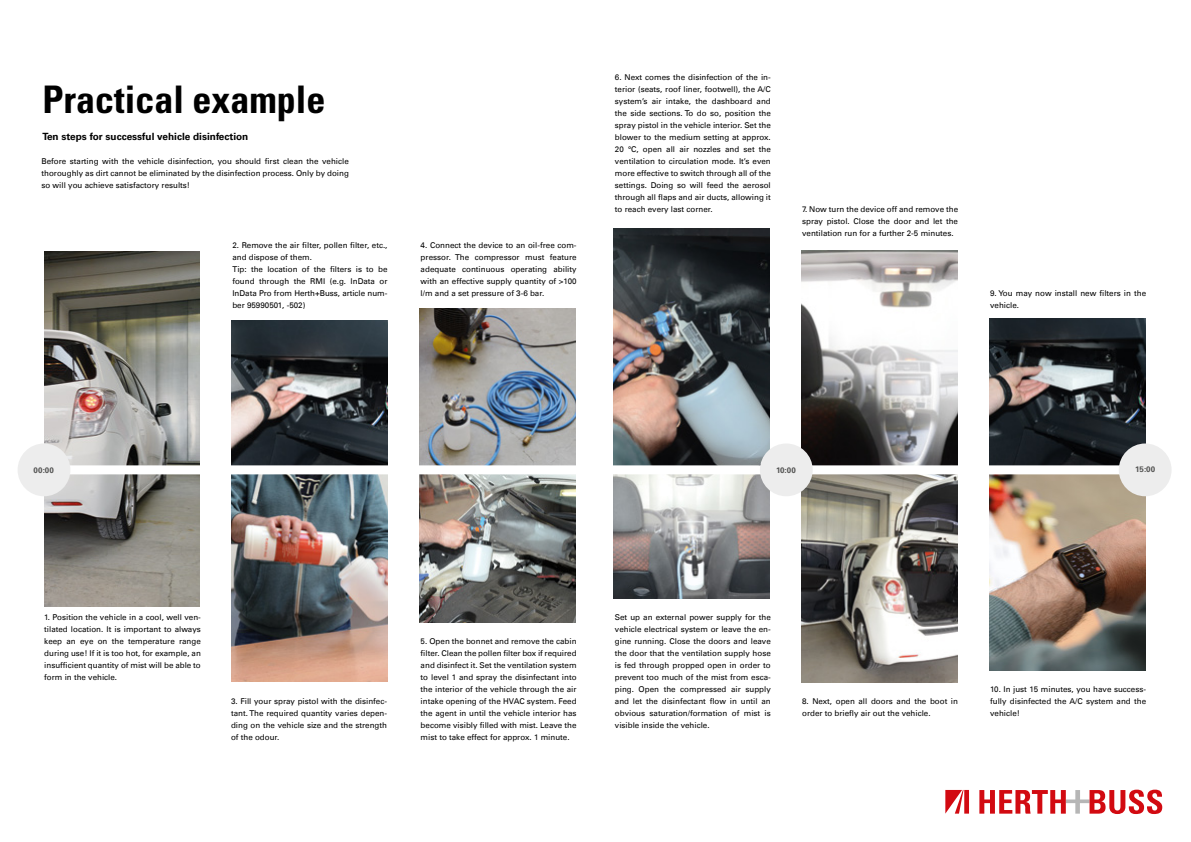
<style>
.page{position:relative;width:1191px;height:842px;background:#fff}
.page>*{position:absolute;margin:0;border:0;box-sizing:border-box;transform-origin:0 0}
.t1{font:700 condensed 38px "Univers";color:#000}
.t2{font:700 10px "Univers Com 65";color:#000}
.t3{font:8px/12px "Univers Com 55 Roman";color:#000;text-align:justify}
.t4{font:700 8px "Univers";letter-spacing:.02em;color:#525251}
</style>
<div class="page">
<svg style="left:979px;top:790px;width:183px;height:24px"></svg>
<svg style="left:945px;top:790px;width:24px;height:24px"></svg>
<img style="left:44px;top:251px;width:156px;height:355px">
<img style="left:232px;top:321px;width:156px;height:144px">
<img style="left:231px;top:474px;width:156px;height:207px">
<img style="left:419px;top:309px;width:156px;height:156px">
<img style="left:420px;top:474px;width:155px;height:148px">
<img style="left:614px;top:229px;width:156px;height:236px">
<img style="left:614px;top:474px;width:156px;height:125px">
<img style="left:801px;top:251px;width:156px;height:214px">
<img style="left:801px;top:474px;width:156px;height:209px">
<img style="left:989px;top:318px;width:156px;height:147px">
<img style="left:989px;top:474px;width:156px;height:197px">
<div style="left:39px;top:465px;width:1134px;height:9px;background:#fff"></div>
<div style="left:1118px;top:443px;width:53px;height:53px;background:#ededed;border-radius:50%"></div>
<div style="left:760px;top:443px;width:52px;height:53px;background:#ededed;border-radius:50%"></div>
<div style="left:18px;top:443px;width:52px;height:53px;background:#ededed;border-radius:50%"></div>
<h1 class="t1" style="left:42px;top:76px;width:284px">Practical example</h1>
<p class="t2" style="left:42px;top:131px;width:207px">Ten steps for successful vehicle disinfection</p>
<p class="t3" style="left:42px;top:155px;width:309px">Before starting with the vehicle disinfection, you should first clean the vehicle thoroughly as dirt cannot be eliminated by the disinfection process. Only by doing so will you achieve satisfactory results!</p>
<p class="t3" style="left:232px;top:239px;width:157px;text-align:left">2. Remove the air filter, pollen filter, etc., and dispose of them.<br>Tip: the location of the filters is to be found through the RMI (e.g. InData or InData Pro from Herth+Buss, article num&shy;ber 95990501, -502)</p>
<p class="t3" style="left:421px;top:239px;width:157px">4. Connect the device to an oil-free com&shy;pressor. The compressor must feature adequate continuous operating ability with an effective supply quantity of &gt;100 l/m and a set pressure of 3-6 bar.</p>
<p class="t3" style="left:615px;top:71px;width:157px">6. Next comes the disinfection of the in&shy;terior (seats, roof liner, footwell), the A/C system’s air intake, the dashboard and the side sections. To do so, position the spray pistol in the vehicle interior. Set the blower to the medium setting at approx.<br>20 °C, open all air nozzles and set the ventilation to circulation mode. It’s even more effective to switch through all of the settings. Doing so will feed the aerosol through all flaps and air ducts, allowing it to reach every last corner.</p>
<p class="t3" style="left:802px;top:203px;width:157px">7. Now turn the device off and remove the spray pistol. Close the door and let the ventilation run for a further 2-5 minutes.</p>
<p class="t3" style="left:990px;top:287px;width:157px">9. You may now install new filters in the vehicle.</p>
<p class="t4" style="left:34px;top:465px;width:22px">00:00</p>
<p class="t4" style="left:776px;top:465px;width:21px">10:00</p>
<p class="t4" style="left:1135px;top:464px;width:22px">15:00</p>
<p class="t3" style="left:44px;top:611px;width:158px">1. Position the vehicle in a cool, well ven&shy;tilated location. It is important to always keep an eye on the temperature range during use! If it is too hot, for example, an insufficient quantity of mist will be able to form in the vehicle.</p>
<p class="t3" style="left:231px;top:695px;width:157px">3. Fill your spray pistol with the disinfec&shy;tant. The required quantity varies depen&shy;ding on the vehicle size and the strength of the odour.</p>
<p class="t3" style="left:421px;top:635px;width:157px">5. Open the bonnet and remove the cabin filter. Clean the pollen filter box if required and disinfect it. Set the ventilation system to level 1 and spray the disinfectant into the interior of the vehicle through the air intake opening of the HVAC system. Feed the agent in until the vehicle interior has become visibly filled with mist. Leave the mist to take effect for approx. 1 minute.</p>
<p class="t3" style="left:615px;top:611px;width:157px">Set up an external power supply for the vehicle electrical system or leave the en&shy;gine running. Close the doors and leave the door that the ventilation supply hose is fed through propped open in order to prevent too much of the mist from esca&shy;ping. Open the compressed air supply and let the disinfectant flow in until an obvious saturation/formation of mist is visible inside the vehicle.</p>
<p class="t3" style="left:802px;top:695px;width:157px">8. Next, open all doors and the boot in order to briefly air out the vehicle.</p>
<p class="t3" style="left:990px;top:683px;width:157px">10. In just 15 minutes, you have success&shy;fully disinfected the A/C system and the vehicle!</p>
</div>
